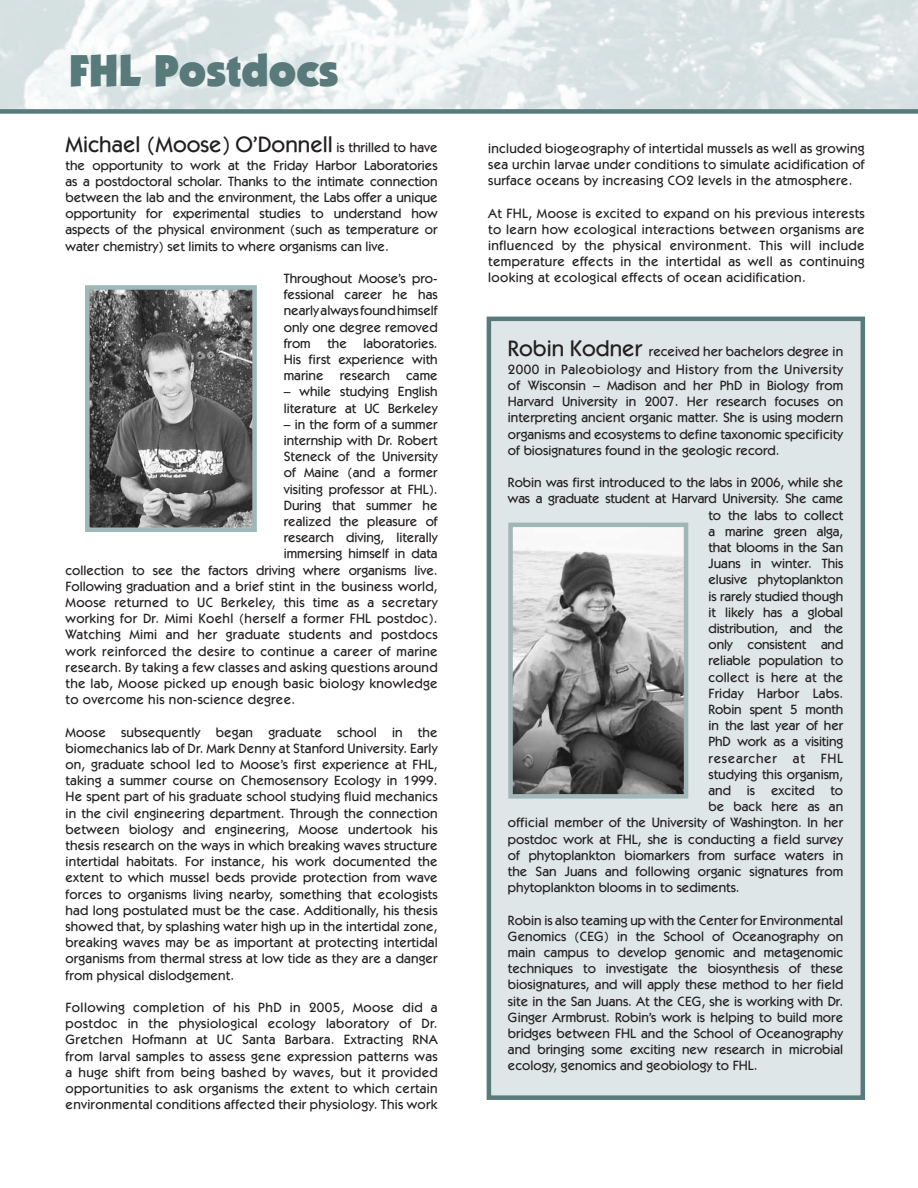
<style>
.page{position:relative;width:918px;height:1188px;background:#fff}
.page>*{position:absolute;margin:0;border:0;box-sizing:border-box;transform-origin:0 0}
.t1{font:900 45px "Itc Kabel";color:#587a7b}
.t2{font:500 22.5px "Itc Kabel";color:#231f20}
.t3{font:500 13.5px/16.2px "Itc Kabel";color:#231f20;text-align:justify}
.t4{font:500 13.5px "Itc Kabel";letter-spacing:.02em;color:#231f20}
.t5{font:500 13.5px/18px "Itc Kabel";letter-spacing:.03em;color:#231f20}
.t6{font:500 13.5px "Itc Kabel";letter-spacing:.05em;color:#231f20}
.s1{font-size:13.5px}
.s2{font-size:22.5px}
</style>
<div class="page">
<img style="left:0;top:0;width:918px;height:109px">
<div style="left:0;top:109px;width:918px;height:5px;background:#587a7b"></div>
<img style="left:90px;top:290px;width:162px;height:237px">
<div style="left:85px;top:285px;width:172px;height:247px;border:4px solid #a0b7b8"></div>
<div style="left:487px;top:317px;width:378px;height:783px;background:#dfe6e7;border:4px solid #587a7b"></div>
<img style="left:513px;top:528px;width:170px;height:266px">
<div style="left:508px;top:523px;width:180px;height:276px;border:4px solid #a0b7b8"></div>
<h1 class="t1" style="left:69px;top:43px;width:271px">FHL Postdocs</h1>
<h2 class="t2" style="left:66px;top:131px;width:374px">Michael (Moose) O’Donnell <span class="s1">is thrilled to have</span></h2>
<p class="t3" style="left:66px;top:157px;width:374px">the opportunity to work at the Friday Harbor Laboratories as a postdoctoral scholar. Thanks to the intimate connection between the lab and the environment, the Labs offer a unique opportunity for experimental studies to understand how aspects of the physical environment (such as temperature or water chemistry) set limits to where organisms can live.</p>
<p class="t3" style="left:284px;top:270px;width:155px">Throughout Moose’s pro&shy;fessional career he has nearly always found himself only one degree removed from the laboratories.<br>His first experience with marine research came</p>
<p class="t3" style="left:284px;top:384px;width:155px">– while studying English literature at UC Berkeley</p>
<p class="t3" style="left:284px;top:416px;width:155px">– in the form of a summer</p>
<p class="t3" style="left:284px;top:432px;width:155px">internship with Dr. Robert</p>
<p class="t3" style="left:284px;top:449px;width:155px">Steneck of the University</p>
<p class="t3" style="left:284px;top:465px;width:155px">of Maine (and a former</p>
<p class="t3" style="left:284px;top:481px;width:155px">visiting professor at FHL).</p>
<p class="t3" style="left:284px;top:497px;width:155px">During that summer he</p>
<p class="t3" style="left:284px;top:513px;width:155px">realized the pleasure of</p>
<p class="t3" style="left:284px;top:530px;width:155px">research diving, literally</p>
<p class="t3" style="left:284px;top:546px;width:155px">immersing himself in data</p>
<p class="t3" style="left:66px;top:562px;width:374px">collection to see the factors driving where organisms live.</p>
<p class="t4" style="left:66px;top:578px;width:374px">Following graduation and a brief stint in the business world,</p>
<p class="t4" style="left:66px;top:594px;width:374px">Moose returned to UC Berkeley, this time as a secretary</p>
<p class="t4" style="left:66px;top:611px;width:374px">working for Dr. Mimi Koehl (herself a former FHL postdoc).</p>
<p class="t4" style="left:66px;top:627px;width:374px">Watching Mimi and her graduate students and postdocs</p>
<p class="t4" style="left:66px;top:643px;width:374px">work reinforced the desire to continue a career of marine</p>
<p class="t4" style="left:66px;top:659px;width:374px">research. By taking a few classes and asking questions around</p>
<p class="t4" style="left:66px;top:675px;width:374px">the lab, Moose picked up enough basic biology knowledge</p>
<p class="t4" style="left:66px;top:692px;width:231px">to overcome his non-science degree.</p>
<p class="t3" style="left:66px;top:724px;width:374px">Moose subsequently began graduate school in the biomechanics lab of Dr. Mark Denny at Stanford University. Early on, graduate school led to Moose’s first experience at FHL, taking a summer course on Chemosensory Ecology in 1999.<br>He spent part of his graduate school studying fluid mechanics in the civil engineering department. Through the connection between biology and engineering, Moose undertook his thesis research on the ways in which breaking waves structure intertidal habitats. For instance, his work documented the extent to which mussel beds provide protection from wave forces to organisms living nearby, something that ecologists had long postulated must be the case. Additionally, his thesis showed that, by splashing water high up in the intertidal zone, breaking waves may be as important at protecting intertidal organisms from thermal stress at low tide as they are a danger from physical dislodgement.</p>
<p class="t3" style="left:66px;top:999px;width:374px">Following completion of his PhD in 2005, Moose did a postdoc in the physiological ecology laboratory of Dr.<br>Gretchen Hofmann at UC Santa Barbara. Extracting RNA from larval samples to assess gene expression patterns was a huge shift from being bashed by waves, but it provided opportunities to ask organisms the extent to which certain environmental conditions affected their physiology. This work</p>
<p class="t3" style="left:488px;top:140px;width:378px">included biogeography of intertidal mussels as well as growing sea urchin larvae under conditions to simulate acidification of surface oceans by increasing CO2 levels in the atmosphere.</p>
<p class="t3" style="left:488px;top:205px;width:378px">At FHL, Moose is excited to expand on his previous interests to learn how ecological interactions between organisms are influenced by the physical environment. This will include temperature effects in the intertidal as well as continuing looking at ecological effects of ocean acidification.</p>
<p class="t5" style="left:508px;top:342px;width:337px"><span class="s2">Robin Kodner</span> received her bachelors degree in<br>2000 in Paleobiology and History from the University</p>
<p class="t3" style="left:508px;top:377px;width:337px">of Wisconsin – Madison and her PhD in Biology from Harvard University in 2007. Her research focuses on interpreting ancient organic matter. She is using modern organisms and ecosystems to define taxonomic specificity of biosignatures found in the geologic record.</p>
<p class="t3" style="left:508px;top:474px;width:337px">Robin was first introduced to the labs in 2006, while she</p>
<p class="t3" style="left:508px;top:491px;width:337px">was a graduate student at Harvard University. She came</p>
<p class="t3" style="left:709px;top:507px;width:136px">to the labs to collect</p>
<p class="t3" style="left:709px;top:523px;width:136px">a marine green alga,</p>
<p class="t3" style="left:709px;top:539px;width:136px">that blooms in the San</p>
<p class="t3" style="left:709px;top:555px;width:136px">Juans in winter. This</p>
<p class="t3" style="left:709px;top:572px;width:136px">elusive phytoplankton</p>
<p class="t3" style="left:709px;top:588px;width:136px">is rarely studied though</p>
<p class="t3" style="left:709px;top:604px;width:136px">it likely has a global</p>
<p class="t3" style="left:709px;top:620px;width:136px">distribution, and the</p>
<p class="t3" style="left:709px;top:636px;width:136px">only consistent and</p>
<p class="t3" style="left:709px;top:653px;width:136px">reliable population to</p>
<p class="t3" style="left:709px;top:669px;width:136px">collect is here at the</p>
<p class="t3" style="left:709px;top:685px;width:136px">Friday Harbor Labs.</p>
<p class="t3" style="left:709px;top:701px;width:136px">Robin spent 5 month</p>
<p class="t3" style="left:709px;top:717px;width:136px">in the last year of her</p>
<p class="t3" style="left:709px;top:734px;width:136px">PhD work as a visiting</p>
<p class="t6" style="left:709px;top:750px;width:136px">researcher at FHL</p>
<p class="t3" style="left:709px;top:766px;width:136px">studying this organism,</p>
<p class="t3" style="left:709px;top:782px;width:136px">and is excited to</p>
<p class="t3" style="left:709px;top:798px;width:136px">be back here as an</p>
<p class="t3" style="left:508px;top:815px;width:337px">official member of the University of Washington. In her</p>
<p class="t3" style="left:508px;top:831px;width:337px">postdoc work at FHL, she is conducting a field survey</p>
<p class="t3" style="left:508px;top:847px;width:337px">of phytoplankton biomarkers from surface waters in</p>
<p class="t3" style="left:508px;top:863px;width:337px">the San Juans and following organic signatures from</p>
<p class="t3" style="left:508px;top:879px;width:233px">phytoplankton blooms in to sediments.</p>
<p class="t3" style="left:508px;top:912px;width:337px">Robin is also teaming up with the Center for Environmental Genomics (CEG) in the School of Oceanography on main campus to develop genomic and metagenomic techniques to investigate the biosynthesis of these biosignatures, and will apply these method to her field site in the San Juans. At the CEG, she is working with Dr.<br>Ginger Armbrust. Robin’s work is helping to build more bridges between FHL and the School of Oceanography and bringing some exciting new research in microbial ecology, genomics and geobiology to FHL.</p>
</div>
